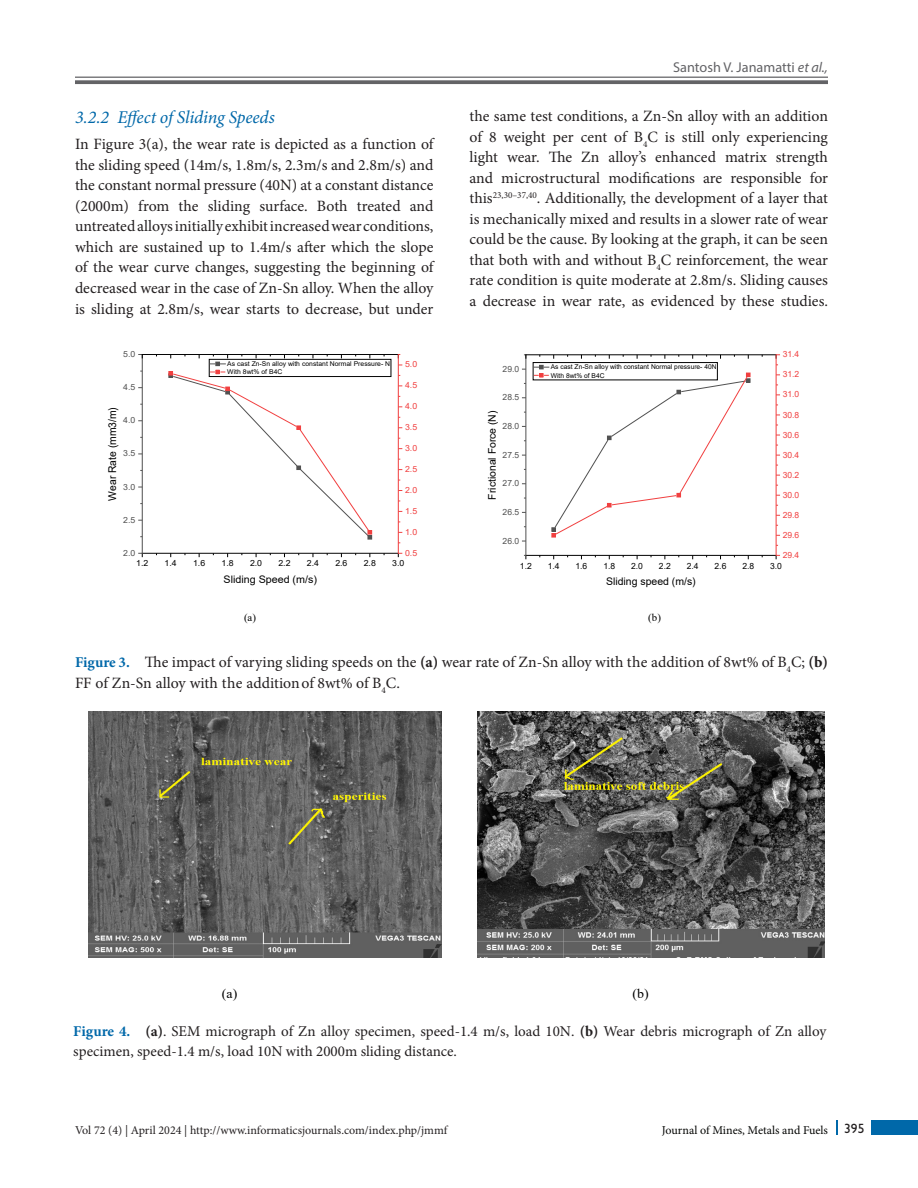
<style>
.page{position:relative;width:918px;height:1188px;background:#fff}
.page>*{position:absolute;margin:0;border:0;box-sizing:border-box;transform-origin:0 0}
.t1{font:italic 18px "Minion Pro";letter-spacing:-.005em;color:#0068a9}
.Text{font:15.75px/20.5px "Minion Pro";color:#231f20;text-align:justify}
.Fig_cap{font:15.75px/20.5px "Minion Pro";color:#231f20}
.Fig_cap-2{font:15px/19.5px "Minion Pro";color:#231f20}
.t2{font:14.25px "Myriad Pro";color:#636366}
.t3{font:13.35px "Times New Roman";color:#000;scale:1.04 1}
.t4{font:12px "Minion Pro";color:#231f20}
.t5{font:12px "Minion Pro";letter-spacing:-.005em;color:#040503}
.t6{font:10.8px "Arial";color:#000;scale:.96 1}
.t7{font:10.65px "Times New Roman";color:#000}
.t8{font:10.5px "Arial";color:#000}
.t9{font:10.35px "Arial";color:#000;scale:1.04 1}
.t10{font:8.55px "Arial";letter-spacing:-.005em;color:#f14040}
.t11{font:8.55px "Arial";color:#000}
.t12{font:8.55px "Arial";letter-spacing:-.005em;color:#515151}
.t13{font:8.4px "Arial";color:#000;scale:1.04 1}
.t14{font:8.4px "Arial";color:#f14040;scale:1.04 1}
.t15{font:8.4px "Arial";color:#515151;scale:1.04 1}
.t16{font:6.6px/8.1px "Arial";color:#000}
.t17{font:6.6px/8.1px "Arial";color:#000;scale:1.04 1}
.s1{font-style:italic}
.s2{font-weight:700;font-size:15px;color:#0068a9}
.s3{font-weight:700}
.s4{font-weight:700;color:#0068a9}
.s5{font-family:"Gill Sans";font-size:13.5px;color:#231f20}
</style>
<div class="page">
<hr style="left:75px;top:77px;width:753px;height:1px;background:#636366">
<svg style="left:75px;top:80px;width:753px;height:4px;background:#6f6f72"></svg>
<div style="left:872px;top:1120px;width:46px;height:15px;background:#0068a9"></div>
<svg style="left:836px;top:1120px;width:1px;height:15px"></svg>
<hr style="left:142px;top:553px;width:256px;height:1px;background:#000">
<hr style="left:142px;top:355px;width:1px;height:198px;background:#515151">
<div style="left:209px;top:359px;width:182px;height:18px;border:1px solid #000"></div>
<hr style="left:142px;top:354px;width:256px;height:1px;background:#000">
<svg style="left:169px;top:355px;width:203px;height:184px"></svg>
<hr style="left:398px;top:355px;width:1px;height:198px;background:#f14040">
<hr style="left:526px;top:555px;width:250px;height:1px;background:#000">
<hr style="left:526px;top:355px;width:1px;height:200px;background:#515151">
<div style="left:533px;top:362px;width:184px;height:18px;border:1px solid #000"></div>
<svg style="left:534px;top:365px;width:216px;height:172px"></svg>
<hr style="left:526px;top:354px;width:250px;height:1px;background:#000">
<hr style="left:776px;top:355px;width:1px;height:200px;background:#f14040">
<svg style="left:776px;top:354px;width:4px;height:11px"></svg>
<img style="left:88px;top:712px;width:354px;height:246px">
<img style="left:478px;top:712px;width:347px;height:246px">
<p class="t2" style="left:673px;top:59px;width:156px">Santosh V. Janamatti <span class="s1">et al.,</span></p>
<h3 class="t1" style="left:75px;top:105px;width:201px">3.2.2 Effect of Sliding Speeds</h3>
<p class="Text" style="left:75px;top:134px;width:360px">In Figure 3(a), the wear rate is depicted as a function of the sliding speed (14m/s, 1.8m/s, 2.3m/s and 2.8m/s) and the constant normal pressure (40N) at a constant distance (2000m) from the sliding surface. Both treated and untreated alloys initially exhibit increased wear conditions, which are sustained up to 1.4m/s after which the slope of the wear curve changes, suggesting the beginning of decreased wear in the case of Zn-Sn alloy. When the alloy is sliding at 2.8m/s, wear starts to decrease, but under</p>
<p class="Text" style="left:470px;top:106px;width:360px">the same test conditions, a Zn-Sn alloy with an addition of 8 weight per cent of B<sub>4</sub>C is still only experiencing light wear. The Zn alloy’s enhanced matrix strength and microstructural modifications are responsible for this<sup>23,30–37,40</sup>. Additionally, the development of a layer that is mechanically mixed and results in a slower rate of wear could be the cause. By looking at the graph, it can be seen that both with and without B<sub>4</sub>C reinforcement, the wear rate condition is quite moderate at 2.8m/s. Sliding causes a decrease in wear rate, as evidenced by these studies.</p>
<p class="t15" style="left:123px;top:348px;width:13px">5.0</p>
<p class="t10" style="left:783px;top:348px;width:18px">31.4</p>
<p class="t17" style="left:227px;top:360px;width:158px">As cast Zn-Sn alloy with constant Normal Pressure- N<br>With 8wt% of B4C</p>
<p class="t14" style="left:405px;top:359px;width:13px">5.0</p>
<p class="t12" style="left:503px;top:363px;width:18px">29.0</p>
<p class="t16" style="left:551px;top:363px;width:167px">As cast Zn-Sn alloy with constant Normal pressure- 40N<br>With 8wt% of B4C</p>
<p class="t10" style="left:783px;top:369px;width:18px">31.2</p>
<p class="t15" style="left:123px;top:381px;width:13px">4.5</p>
<p class="t14" style="left:405px;top:380px;width:13px">4.5</p>
<p class="t12" style="left:503px;top:391px;width:18px">28.5</p>
<p class="t10" style="left:783px;top:389px;width:18px">31.0</p>
<p class="t6" style="left:105px;top:501px;width:99px;rotate:-90deg">Wear Rate (mm3/m)</p>
<p class="t15" style="left:123px;top:415px;width:13px">4.0</p>
<p class="t15" style="left:123px;top:448px;width:13px">3.5</p>
<p class="t15" style="left:123px;top:481px;width:13px">3.0</p>
<p class="t14" style="left:405px;top:401px;width:13px">4.0</p>
<p class="t14" style="left:405px;top:422px;width:13px">3.5</p>
<p class="t14" style="left:405px;top:442px;width:13px">3.0</p>
<p class="t14" style="left:405px;top:463px;width:13px">2.5</p>
<p class="t14" style="left:405px;top:484px;width:13px">2.0</p>
<p class="t8" style="left:485px;top:500px;width:91px;rotate:-90deg">Frictional Force (N)</p>
<p class="t12" style="left:503px;top:420px;width:18px">28.0</p>
<p class="t12" style="left:503px;top:449px;width:18px">27.5</p>
<p class="t12" style="left:503px;top:477px;width:18px">27.0</p>
<p class="t10" style="left:783px;top:409px;width:18px">30.8</p>
<p class="t10" style="left:783px;top:429px;width:18px">30.6</p>
<p class="t10" style="left:783px;top:449px;width:18px">30.4</p>
<p class="t10" style="left:783px;top:469px;width:18px">30.2</p>
<p class="t10" style="left:783px;top:489px;width:18px">30.0</p>
<p class="t15" style="left:123px;top:514px;width:13px">2.5</p>
<p class="t14" style="left:405px;top:505px;width:13px">1.5</p>
<p class="t12" style="left:503px;top:506px;width:18px">26.5</p>
<p class="t10" style="left:783px;top:509px;width:18px">29.8</p>
<p class="t14" style="left:405px;top:526px;width:13px">1.0</p>
<p class="t12" style="left:503px;top:535px;width:18px">26.0</p>
<p class="t10" style="left:783px;top:529px;width:18px">29.6</p>
<p class="t15" style="left:123px;top:547px;width:13px">2.0</p>
<p class="t14" style="left:405px;top:547px;width:13px">0.5</p>
<p class="t10" style="left:783px;top:549px;width:18px">29.4</p>
<p class="t13" style="left:136px;top:558px;width:13px">1.2</p>
<p class="t13" style="left:165px;top:558px;width:13px">1.4</p>
<p class="t13" style="left:193px;top:558px;width:13px">1.6</p>
<p class="t13" style="left:222px;top:558px;width:13px">1.8</p>
<p class="t13" style="left:250px;top:558px;width:13px">2.0</p>
<p class="t13" style="left:278px;top:558px;width:13px">2.2</p>
<p class="t13" style="left:307px;top:558px;width:13px">2.4</p>
<p class="t13" style="left:335px;top:558px;width:13px">2.6</p>
<p class="t13" style="left:364px;top:558px;width:13px">2.8</p>
<p class="t13" style="left:392px;top:558px;width:13px">3.0</p>
<p class="t11" style="left:520px;top:560px;width:13px">1.2</p>
<p class="t11" style="left:548px;top:560px;width:13px">1.4</p>
<p class="t11" style="left:576px;top:560px;width:13px">1.6</p>
<p class="t11" style="left:603px;top:560px;width:13px">1.8</p>
<p class="t11" style="left:631px;top:560px;width:13px">2.0</p>
<p class="t11" style="left:659px;top:560px;width:13px">2.2</p>
<p class="t11" style="left:687px;top:560px;width:13px">2.4</p>
<p class="t11" style="left:715px;top:560px;width:13px">2.6</p>
<p class="t11" style="left:742px;top:560px;width:13px">2.8</p>
<p class="t11" style="left:770px;top:560px;width:13px">3.0</p>
<p class="t9" style="left:224px;top:572px;width:91px">Sliding Speed (m/s)</p>
<p class="t8" style="left:606px;top:574px;width:91px">Sliding speed (m/s)</p>
<p class="t7" style="left:244px;top:610px;width:14px">(a)</p>
<p class="t7" style="left:648px;top:610px;width:14px">(b)</p>
<p class="Fig_cap" style="left:75px;top:652px;width:755px"><span class="s2">Figure 3.</span> The impact of varying sliding speeds on the <span class="s3">(a)</span> wear rate of Zn-Sn alloy with the addition of 8wt% of B<sub>4</sub>C; <span class="s3">(b)<br></span>FF of Zn-Sn alloy with the addition of 8wt% of B<sub>4</sub>C.</p>
<p class="t3" style="left:222px;top:984px;width:16px">(a)</p>
<p class="t3" style="left:633px;top:984px;width:17px">(b)</p>
<p class="Fig_cap-2" style="left:73px;top:1022px;width:754px"><span class="s4">Figure 4.</span> <span class="s3">(a)</span>. SEM micrograph of Zn alloy specimen, speed-1.4 m/s, load 10N. <span class="s3">(b)</span> Wear debris micrograph of Zn alloy specimen, speed-1.4 m/s, load 10N with 2000m sliding distance.</p>
<p class="t4" style="left:75px;top:1122px;width:374px">Vol 72 (4) | April 2024 | http://www.informaticsjournals.com/index.php/jmmf</p>
<p class="t5" style="left:662px;top:1122px;width:204px">Journal of Mines, Metals and Fuels <span class="s5">395</span></p>
</div>
